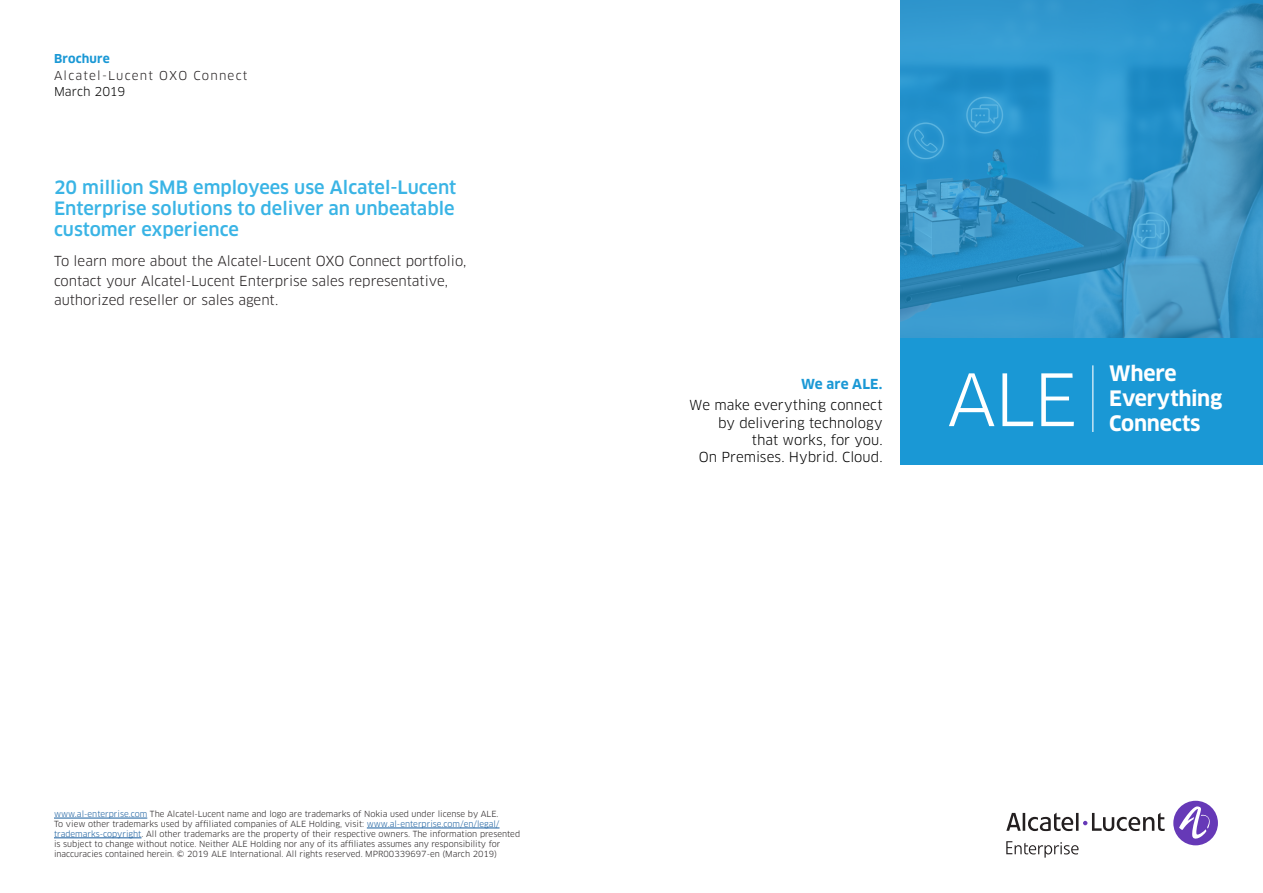
<style>
.page{position:relative;width:1263px;height:893px;background:#fff}
.page>*{position:absolute;margin:0;border:0;box-sizing:border-box;transform-origin:0 0}
.t1{font:70.35px "Clan OT";color:#fff}
.t2{font:700 20.85px/24.9px "Clan OT";letter-spacing:-.01em;color:#fff}
.Text_head_02{font:500 18px/21px "Clan OT";color:#3ab4e5;text-align:justify}
.Text{font:13.5px/19.5px "Clan OT";color:#231f20}
.Intro_heading{font:13.5px/17.2px "Clan OT";color:#000;text-align:right}
.Intro_heading-2{font:700 13.5px "Clan OT";letter-spacing:.01em;color:#1a98d5}
.Brochure_heading{font:12px/16.5px "Clan OT";letter-spacing:.095em;color:#231f20}
.t3{font:8.25px/9.9px "Clan OT";color:#231f20}
.s1{font-weight:700;color:#1a98d5}
.s2{color:#000}
.s3{color:#175d9e}
</style>
<div class="page">
<hr style="left:54px;top:818px;width:93px;height:1px;background:#175d9e">
<hr style="left:367px;top:828px;width:132px;height:1px;background:#175d9e">
<hr style="left:54px;top:838px;width:88px;height:1px;background:#175d9e">
<svg style="left:1006px;top:801px;width:212px;height:57px"></svg>
<svg style="left:900px;top:0;width:363px;height:338px;background:#3696c9"></svg>
<div style="left:900px;top:338px;width:363px;height:127px;background:#1a98d5"></div>
<hr style="left:1092px;top:365px;width:1px;height:67px;background:#fff">
<p class="Brochure_heading" style="left:54px;top:51px;width:195px"><span class="s1">Brochure<br></span>Alcatel-Lucent OXO Connect<br><span class="s2">March 2019</span></p>
<p class="Text_head_02" style="left:54px;top:177px;width:404px">20 million SMB employees use Alcatel-Lucent Enterprise solutions to deliver an unbeatable customer experience</p>
<p class="Text" style="left:54px;top:251px;width:414px">To learn more about the Alcatel-Lucent OXO Connect portfolio, contact your Alcatel-Lucent Enterprise sales representative, authorized reseller or sales agent.</p>
<p class="t3" style="left:54px;top:809px;width:468px"><span class="s3">www.al-enterprise.com</span> The Alcatel-Lucent name and logo are trademarks of Nokia used under license by ALE.<br>To view other trademarks used by affiliated companies of ALE Holding, visit: <span class="s3">www.al-enterprise.com/en/legal/ trademarks-copyright</span>. All other trademarks are the property of their respective owners. The information presented is subject to change without notice. Neither ALE Holding nor any of its affiliates assumes any responsibility for inaccuracies contained herein. © 2019 ALE International. All rights reserved. MPR00339697-en (March 2019)</p>
<p class="Intro_heading-2" style="left:801px;top:376px;width:83px">We are ALE.</p>
<p class="Intro_heading" style="left:689px;top:397px;width:195px">We make everything connect by delivering technology that works, for you.<br>On Premises. Hybrid. Cloud.</p>
<p class="t1" style="left:947px;top:358px;width:132px">ALE</p>
<p class="t2" style="left:1109px;top:361px;width:115px">Where<br>Everything</p>
<p class="t2" style="left:1109px;top:411px;width:93px">Connects</p>
</div>
